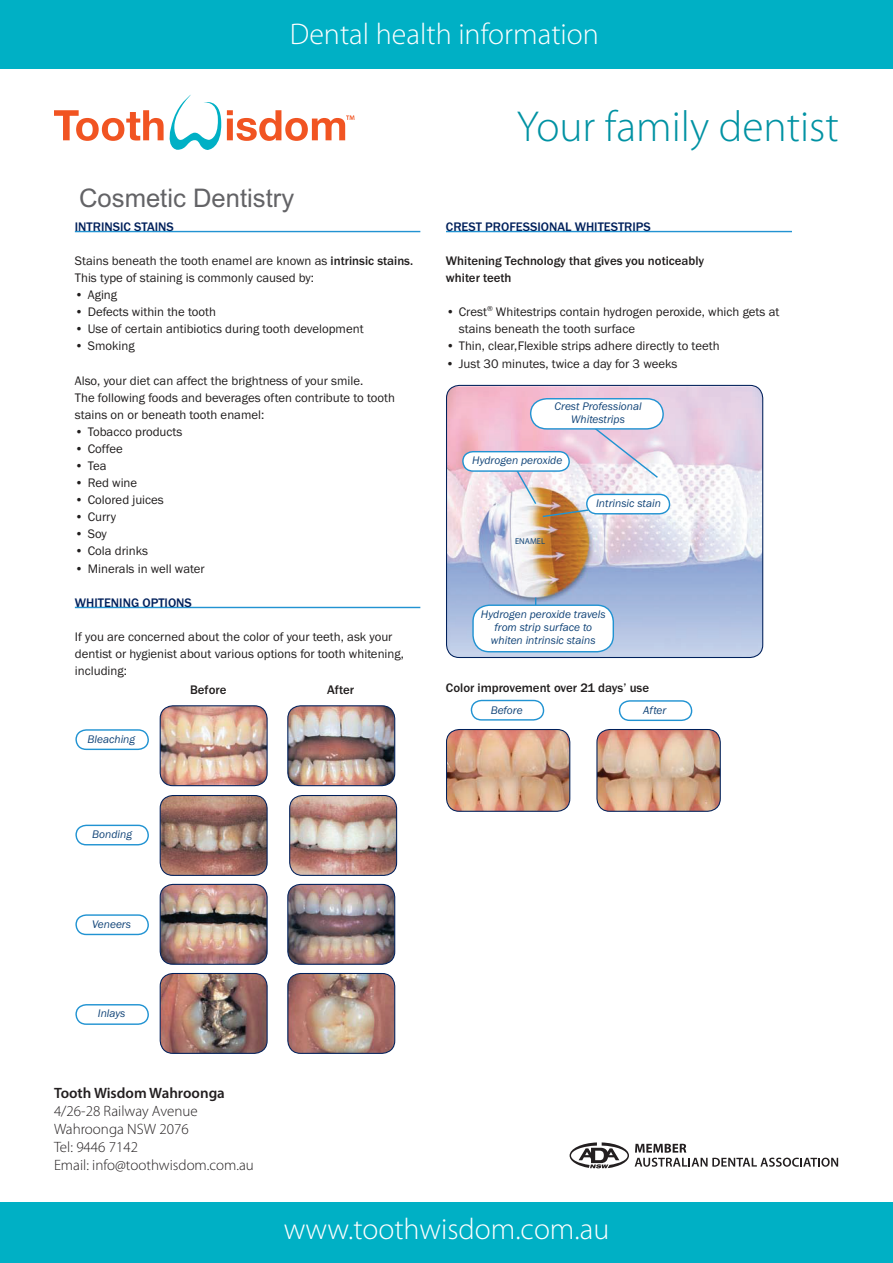
<style>
.page{position:relative;width:893px;height:1263px;background:#fff}
.page>*{position:absolute;margin:0;border:0;box-sizing:border-box;transform-origin:0 0}
.t1{font:300 43.5px "Myriad Pro";color:#0092a3}
.t2{font:300 30px "Myriad Pro";color:#fff}
.t3{font:25.65px "Arial";color:#636366}
.t4{font:300 15px/18px "Myriad Pro";color:#231f20}
.t5{font:600 15px "Myriad Pro";color:#231f20}
.t6{font:12.75px/17.1px "Franklin Gothic";color:#211e1e}
.t7{font:500 12.75px/17.1px "Franklin Gothic";color:#211e1e}
.t8{font:500 12.75px "Franklin Gothic";color:#00205b}
.t9{font:italic 11.4px/12.8px "Franklin Gothic";color:#114478;text-align:center}
.t10{font:600 8.55px "Franklin Gothic";color:#114478}
.s1{font-weight:500}
</style>
<div class="page">
<hr style="left:75px;top:231px;width:345px;height:1px;background:#2293d2">
<hr style="left:75px;top:607px;width:345px;height:1px;background:#2293d2">
<img style="left:160px;top:706px;width:107px;height:80px">
<div style="left:160px;top:705px;width:108px;height:81px;border:1px solid #00205b;border-radius:13px"></div>
<img style="left:289px;top:706px;width:106px;height:80px">
<div style="left:287px;top:705px;width:108px;height:81px;border:1px solid #00205b;border-radius:13px"></div>
<img style="left:160px;top:795px;width:107px;height:80px">
<div style="left:160px;top:795px;width:108px;height:81px;border:1px solid #00205b;border-radius:13px"></div>
<img style="left:290px;top:795px;width:107px;height:80px">
<div style="left:289px;top:795px;width:108px;height:81px;border:1px solid #00205b;border-radius:13px"></div>
<img style="left:160px;top:884px;width:106px;height:80px">
<div style="left:160px;top:884px;width:108px;height:81px;border:1px solid #00205b;border-radius:13px"></div>
<img style="left:288px;top:884px;width:107px;height:80px">
<div style="left:287px;top:884px;width:108px;height:81px;border:1px solid #00205b;border-radius:13px"></div>
<img style="left:160px;top:973px;width:107px;height:80px">
<div style="left:160px;top:973px;width:108px;height:81px;border:1px solid #00205b;border-radius:13px"></div>
<img style="left:288px;top:973px;width:107px;height:80px">
<div style="left:287px;top:973px;width:108px;height:81px;border:1px solid #00205b;border-radius:13px"></div>
<svg style="left:75px;top:729px;width:74px;height:22px"></svg>
<svg style="left:75px;top:824px;width:74px;height:22px"></svg>
<svg style="left:75px;top:914px;width:74px;height:22px"></svg>
<svg style="left:75px;top:1004px;width:74px;height:21px"></svg>
<hr style="left:446px;top:231px;width:346px;height:1px;background:#2293d2">
<img style="left:446px;top:386px;width:317px;height:271px">
<div style="left:446px;top:385px;width:317px;height:273px;border:1px solid #00205b;border-radius:13px"></div>
<svg style="left:461px;top:397px;width:210px;height:210px"></svg>
<div style="left:473px;top:605px;width:140px;height:47px;background:#fff;border-radius:16px"></div>
<div style="left:472px;top:604px;width:142px;height:48px;border:1px solid #2193d2;border-radius:16px"></div>
<img style="left:446px;top:729px;width:124px;height:82px">
<div style="left:446px;top:729px;width:124px;height:83px;border:1px solid #00205b;border-radius:13px"></div>
<img style="left:597px;top:729px;width:123px;height:81px">
<div style="left:596px;top:729px;width:125px;height:83px;border:1px solid #00205b;border-radius:13px"></div>
<svg style="left:470px;top:699px;width:75px;height:22px"></svg>
<svg style="left:618px;top:700px;width:75px;height:22px"></svg>
<svg style="left:54px;top:95px;width:300px;height:55px"></svg>
<svg style="left:570px;top:1142px;width:59px;height:26px"></svg>
<svg style="left:635px;top:1144px;width:203px;height:23px"></svg>
<div style="left:0;top:1202px;width:893px;height:61px;background:#00b0c5"></div>
<div style="left:0;top:0;width:893px;height:68px;background:#00b0c5"></div>
<h2 class="t2" style="left:290px;top:16px;width:311px">Dental health information</h2>
<p class="t3" style="left:79px;top:182px;width:217px">Cosmetic Dentistry</p>
<p class="t8" style="left:75px;top:219px;width:100px">INTRINSIC STAINS</p>
<p class="t6" style="left:75px;top:252px;width:340px">Stains beneath the tooth enamel are known as <span class="s1">intrinsic stains.<br></span>This type of staining is commonly caused by:</p>
<p class="t6" style="left:75px;top:287px;width:44px">• Aging</p>
<p class="t6" style="left:75px;top:304px;width:143px">• Defects within the tooth</p>
<p class="t6" style="left:75px;top:321px;width:290px">• Use of certain antibiotics during tooth development</p>
<p class="t6" style="left:75px;top:338px;width:61px">• Smoking</p>
<p class="t6" style="left:75px;top:372px;width:322px">Also, your diet can affect the brightness of your smile.<br>The following foods and beverages often contribute to tooth stains on or beneath tooth enamel:</p>
<p class="t6" style="left:75px;top:423px;width:109px">• Tobacco products</p>
<p class="t6" style="left:75px;top:440px;width:49px">• Coffee</p>
<p class="t6" style="left:75px;top:457px;width:33px">• Tea</p>
<p class="t6" style="left:75px;top:475px;width:64px">• Red wine</p>
<p class="t6" style="left:75px;top:492px;width:90px">• Colored juices</p>
<p class="t6" style="left:75px;top:509px;width:43px">• Curry</p>
<p class="t6" style="left:75px;top:526px;width:33px">• Soy</p>
<p class="t6" style="left:75px;top:543px;width:75px">• Cola drinks</p>
<p class="t6" style="left:75px;top:560px;width:131px">• Minerals in well water</p>
<p class="t8" style="left:75px;top:595px;width:118px">WHITENING OPTIONS</p>
<p class="t6" style="left:75px;top:628px;width:331px">If you are concerned about the color of your teeth, ask your dentist or hygienist about various options for tooth whitening, including:</p>
<p class="t7" style="left:190px;top:681px;width:38px">Before</p>
<p class="t7" style="left:327px;top:681px;width:28px">After</p>
<p class="t9" style="left:88px;top:733px;width:49px">Bleaching</p>
<h1 class="t1" style="left:517px;top:100px;width:324px">Your family dentist</h1>
<p class="t8" style="left:446px;top:219px;width:206px">CREST PROFESSIONAL WHITESTRIPS</p>
<p class="t7" style="left:446px;top:252px;width:260px">Whitening Technology that gives you noticeably whiter teeth</p>
<p class="t6" style="left:459px;top:304px;width:322px;text-indent:-13px">• Crest<sup>®</sup> Whitestrips contain hydrogen peroxide, which gets at stains beneath the tooth surface</p>
<p class="t6" style="left:446px;top:338px;width:275px">• Thin, clear,Flexible strips adhere directly to teeth</p>
<p class="t6" style="left:446px;top:355px;width:233px">• Just 30 minutes, twice a day for 3 weeks</p>
<p class="t9" style="left:555px;top:400px;width:89px">Crest Professional<br>Whitestrips</p>
<p class="t9" style="left:472px;top:454px;width:92px">Hydrogen peroxide</p>
<p class="t9" style="left:596px;top:497px;width:66px">Intrinsic stain</p>
<p class="t10" style="left:515px;top:537px;width:32px">ENAMEL</p>
<p class="t9" style="left:481px;top:608px;width:126px">Hydrogen peroxide travels from strip surface to whiten intrinsic stains</p>
<p class="t7" style="left:446px;top:679px;width:205px">Color improvement over 21 days’ use</p>
<p class="t9" style="left:491px;top:704px;width:33px">Before</p>
<p class="t9" style="left:643px;top:704px;width:25px">After</p>
<p class="t9" style="left:92px;top:828px;width:41px">Bonding</p>
<p class="t9" style="left:92px;top:918px;width:40px">Veneers</p>
<p class="t9" style="left:98px;top:1007px;width:29px">Inlays</p>
<p class="t5" style="left:54px;top:1083px;width:172px">Tooth Wisdom Wahroonga</p>
<p class="t4" style="left:54px;top:1102px;width:201px">4/26-28 Railway Avenue<br>Wahroonga NSW 2076<br>Tel: 9446 7142<br>Email: info@toothwisdom.com.au</p>
<h2 class="t2" style="left:284px;top:1211px;width:327px">www.toothwisdom.com.au</h2>
</div>
